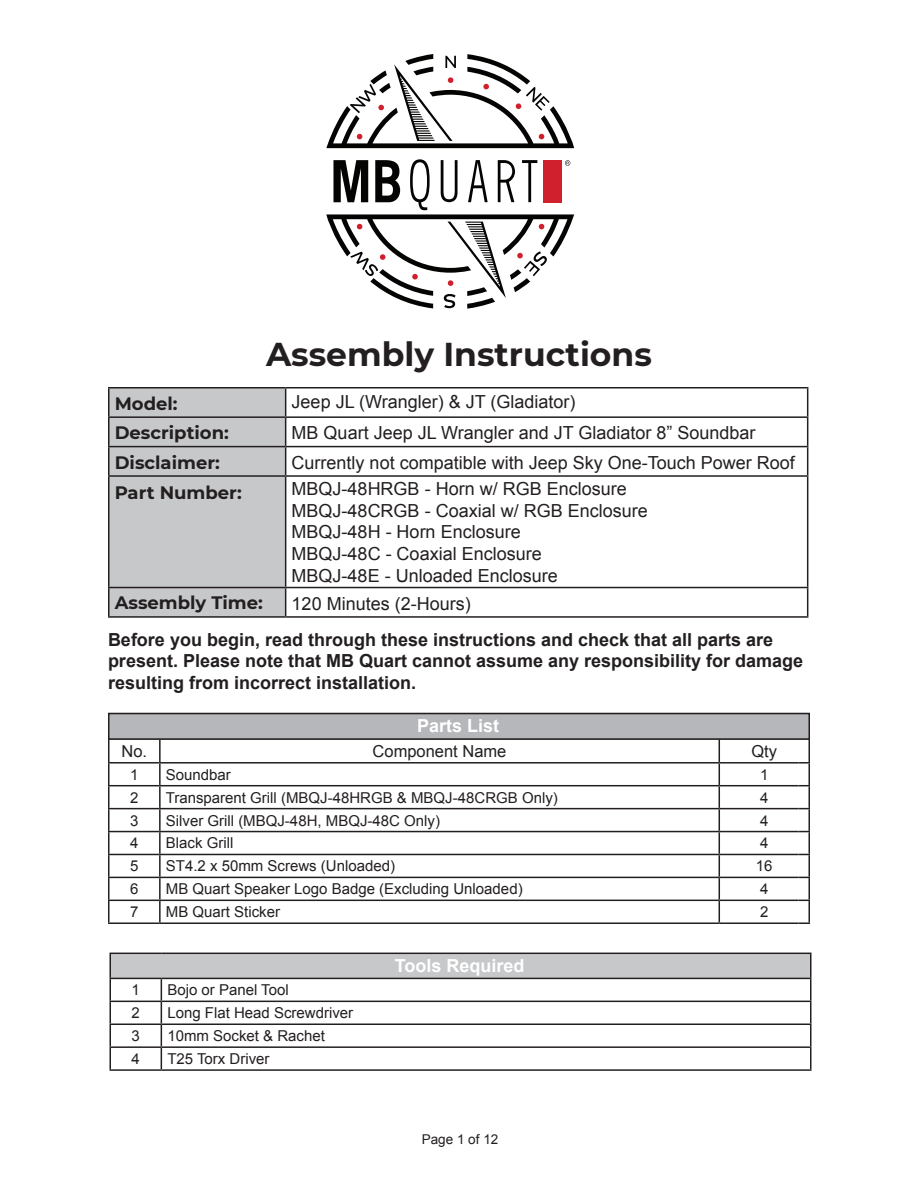
<style>
.page{position:relative;width:918px;height:1188px;background:#fff}
.page>*{position:absolute;margin:0;border:0;box-sizing:border-box;transform-origin:0 0}
.t1{font:700 33px "Montserrat";color:#231f20}
.t2{font:18px/21.6px "Arial";color:#231f20}
.t3{font:700 18px/21.6px "Arial";color:#231f20}
.t4{font:700 18px "Montserrat";color:#231f20}
.t5{font:700 18px "Arial";color:#fff}
.t6{font:16.5px "Arial";color:#231f20}
.t7{font:15px "Arial";color:#231f20}
.t8{font:13.5px "Arial";color:#231f20}
</style>
<div class="page">
<hr style="left:108px;top:387px;width:178px;height:2px;background:#231f20">
<hr style="left:108px;top:389px;width:2px;height:27px;background:#231f20">
<hr style="left:286px;top:387px;width:522px;height:2px;background:#231f20">
<hr style="left:108px;top:416px;width:178px;height:2px;background:#231f20">
<hr style="left:108px;top:418px;width:2px;height:28px;background:#231f20">
<hr style="left:286px;top:416px;width:522px;height:2px;background:#231f20">
<hr style="left:108px;top:446px;width:178px;height:1px;background:#231f20">
<hr style="left:108px;top:447px;width:2px;height:28px;background:#231f20">
<svg style="left:807px;top:389px;width:1px;height:86px"></svg>
<hr style="left:108px;top:475px;width:178px;height:2px;background:#231f20">
<hr style="left:108px;top:477px;width:2px;height:110px;background:#231f20">
<hr style="left:108px;top:587px;width:178px;height:1px;background:#231f20">
<hr style="left:108px;top:588px;width:2px;height:28px;background:#231f20">
<div style="left:109px;top:388px;width:177px;height:228px;background:#c7c8ca"></div>
<svg style="left:807px;top:588px;width:1px;height:28px"></svg>
<hr style="left:108px;top:616px;width:178px;height:2px;background:#231f20">
<hr style="left:286px;top:616px;width:522px;height:2px;background:#231f20">
<hr style="left:286px;top:446px;width:522px;height:1px;background:#231f20">
<hr style="left:286px;top:475px;width:522px;height:2px;background:#231f20">
<hr style="left:285px;top:477px;width:1px;height:110px;background:#231f20">
<hr style="left:807px;top:477px;width:1px;height:110px;background:#231f20">
<hr style="left:286px;top:587px;width:522px;height:1px;background:#231f20">
<hr style="left:108px;top:740px;width:2px;height:22px;background:#231f20">
<hr style="left:108px;top:762px;width:52px;height:2px;background:#231f20">
<hr style="left:108px;top:764px;width:2px;height:21px;background:#231f20">
<hr style="left:108px;top:785px;width:52px;height:1px;background:#231f20">
<hr style="left:108px;top:786px;width:2px;height:22px;background:#231f20">
<hr style="left:108px;top:808px;width:52px;height:1px;background:#231f20">
<hr style="left:108px;top:809px;width:2px;height:22px;background:#231f20">
<hr style="left:108px;top:831px;width:52px;height:1px;background:#231f20">
<hr style="left:108px;top:832px;width:2px;height:22px;background:#231f20">
<hr style="left:108px;top:854px;width:52px;height:1px;background:#231f20">
<hr style="left:108px;top:855px;width:2px;height:22px;background:#231f20">
<hr style="left:108px;top:877px;width:52px;height:1px;background:#231f20">
<hr style="left:108px;top:878px;width:2px;height:22px;background:#231f20">
<hr style="left:108px;top:900px;width:52px;height:1px;background:#231f20">
<hr style="left:108px;top:901px;width:2px;height:21px;background:#231f20">
<hr style="left:108px;top:922px;width:52px;height:2px;background:#231f20">
<svg style="left:109px;top:740px;width:701px;height:184px"></svg>
<div style="left:110px;top:953px;width:701px;height:25px;background:#c7c8ca"></div>
<hr style="left:810px;top:979px;width:2px;height:22px;background:#231f20">
<hr style="left:110px;top:1001px;width:51px;height:1px;background:#231f20">
<hr style="left:161px;top:1001px;width:651px;height:1px;background:#231f20">
<hr style="left:810px;top:1002px;width:2px;height:22px;background:#231f20">
<hr style="left:110px;top:1024px;width:51px;height:1px;background:#231f20">
<hr style="left:161px;top:1024px;width:651px;height:1px;background:#231f20">
<hr style="left:810px;top:1025px;width:2px;height:21px;background:#231f20">
<hr style="left:110px;top:1046px;width:51px;height:2px;background:#231f20">
<hr style="left:161px;top:1046px;width:651px;height:2px;background:#231f20">
<svg style="left:161px;top:979px;width:1px;height:90px"></svg>
<hr style="left:810px;top:1048px;width:2px;height:21px;background:#231f20">
<hr style="left:110px;top:1069px;width:51px;height:2px;background:#231f20">
<hr style="left:161px;top:1069px;width:651px;height:2px;background:#231f20">
<hr style="left:110px;top:953px;width:51px;height:1px;background:#231f20">
<svg style="left:110px;top:954px;width:1px;height:115px"></svg>
<hr style="left:161px;top:953px;width:651px;height:1px;background:#231f20">
<hr style="left:110px;top:978px;width:51px;height:1px;background:#231f20">
<hr style="left:161px;top:978px;width:651px;height:1px;background:#231f20">
<hr style="left:810px;top:954px;width:2px;height:24px;background:#231f20">
<div style="left:109px;top:714px;width:700px;height:25px;background:#b6b7bb"></div>
<div style="left:108px;top:713px;width:702px;height:27px;border:2px solid #231f20"></div>
<svg style="left:326px;top:54px;width:248px;height:94px"></svg>
<svg style="left:326px;top:159px;width:248px;height:150px"></svg>
<h1 class="t1" style="left:266px;top:330px;width:387px">Assembly Instructions</h1>
<p class="t4" style="left:115px;top:390px;width:64px">Model:</p>
<p class="t2" style="left:292px;top:391px;width:285px">Jeep JL (Wrangler) &amp; JT (Gladiator)</p>
<p class="t4" style="left:115px;top:420px;width:116px">Description:</p>
<p class="t2" style="left:292px;top:422px;width:465px">MB Quart Jeep JL Wrangler and JT Gladiator 8” Soundbar</p>
<p class="t4" style="left:115px;top:449px;width:107px">Disclaimer:</p>
<p class="t2" style="left:292px;top:452px;width:505px">Currently not compatible with Jeep Sky One-Touch Power Roof</p>
<p class="t4" style="left:115px;top:480px;width:129px">Part Number:</p>
<p class="t2" style="left:292px;top:478px;width:358px">MBQJ-48HRGB - Horn w/ RGB Enclosure<br>MBQJ-48CRGB - Coaxial w/ RGB Enclosure<br>MBQJ-48H - Horn Enclosure<br>MBQJ-48C - Coaxial Enclosure<br>MBQJ-48E - Unloaded Enclosure</p>
<p class="t4" style="left:115px;top:590px;width:150px">Assembly Time:</p>
<p class="t2" style="left:292px;top:593px;width:181px">120 Minutes (2-Hours)</p>
<p class="t3" style="left:108px;top:629px;width:697px">Before you begin, read through these instructions and check that all parts are present. Please note that MB Quart cannot assume any responsibility for damage resulting from incorrect installation.</p>
<p class="t5" style="left:417px;top:714px;width:84px">Parts List</p>
<p class="t6" style="left:121px;top:740px;width:27px">No.</p>
<p class="t6" style="left:373px;top:740px;width:135px">Component Name</p>
<p class="t6" style="left:751px;top:740px;width:27px">Qty</p>
<p class="t7" style="left:130px;top:765px;width:10px">1</p>
<p class="t7" style="left:166px;top:765px;width:67px">Soundbar</p>
<p class="t7" style="left:760px;top:765px;width:10px">1</p>
<p class="t7" style="left:130px;top:788px;width:10px">2</p>
<p class="t7" style="left:166px;top:788px;width:394px">Transparent Grill (MBQJ-48HRGB &amp; MBQJ-48CRGB Only)</p>
<p class="t7" style="left:760px;top:788px;width:10px">4</p>
<p class="t7" style="left:130px;top:810px;width:10px">3</p>
<p class="t7" style="left:166px;top:810px;width:276px">Silver Grill (MBQJ-48H, MBQJ-48C Only)</p>
<p class="t7" style="left:760px;top:810px;width:10px">4</p>
<p class="t7" style="left:130px;top:833px;width:10px">4</p>
<p class="t7" style="left:166px;top:833px;width:69px">Black Grill</p>
<p class="t7" style="left:760px;top:833px;width:10px">4</p>
<p class="t7" style="left:130px;top:856px;width:10px">5</p>
<p class="t7" style="left:166px;top:856px;width:231px">ST4.2 x 50mm Screws (Unloaded)</p>
<p class="t7" style="left:756px;top:856px;width:18px">16</p>
<p class="t7" style="left:130px;top:879px;width:10px">6</p>
<p class="t7" style="left:166px;top:879px;width:358px">MB Quart Speaker Logo Badge (Excluding Unloaded)</p>
<p class="t7" style="left:760px;top:879px;width:10px">4</p>
<p class="t7" style="left:130px;top:902px;width:10px">7</p>
<p class="t7" style="left:166px;top:902px;width:116px">MB Quart Sticker</p>
<p class="t7" style="left:760px;top:902px;width:10px">2</p>
<p class="t7" style="left:132px;top:980px;width:10px">1</p>
<p class="t7" style="left:167px;top:980px;width:123px">Bojo or Panel Tool</p>
<p class="t7" style="left:132px;top:1003px;width:10px">2</p>
<p class="t7" style="left:167px;top:1003px;width:187px">Long Flat Head Screwdriver</p>
<p class="t7" style="left:132px;top:1026px;width:10px">3</p>
<p class="t7" style="left:167px;top:1026px;width:159px">10mm Socket &amp; Rachet</p>
<p class="t7" style="left:132px;top:1049px;width:10px">4</p>
<p class="t7" style="left:167px;top:1049px;width:104px">T25 Torx Driver</p>
<p class="t5" style="left:395px;top:954px;width:131px">Tools Required</p>
<p class="t8" style="left:422px;top:1130px;width:78px">Page 1 of 12</p>
</div>
